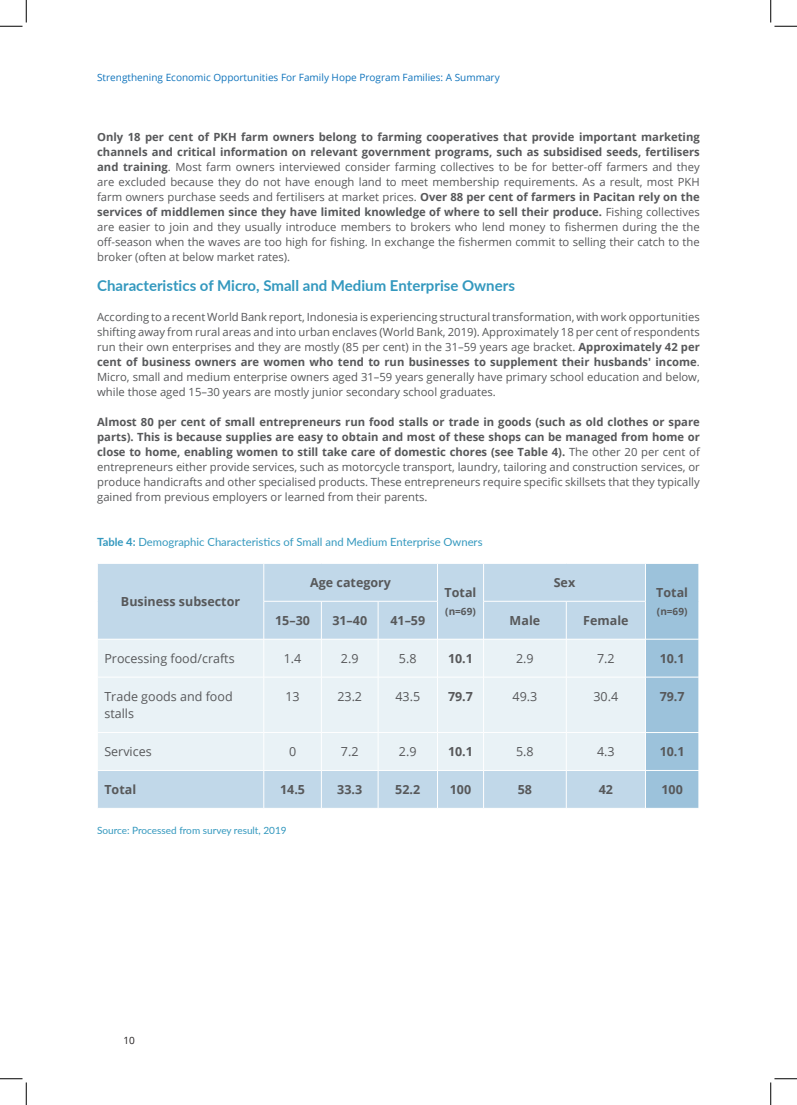
<style>
.page{position:relative;width:797px;height:1105px;background:#fff}
.page>*{position:absolute;margin:0;border:0;box-sizing:border-box;transform-origin:0 0}
.t1{font:700 15px "Lato";color:#3398be}
.t2{font:700 12.5px "Open Sans";color:#57585a}
.t3{font:12.5px/17.5px "Open Sans";color:#57585a}
.t4{font:11.25px/15px "Open Sans";color:#57585a;text-align:justify}
.t5{font:11.25px "Lato";color:#3398be}
.t6{font:10px "Open Sans";color:#1074bc}
.t7{font:10px "Lato";color:#3398be}
.t8{font:700 10px "Open Sans";color:#57585a}
.t9{font:10px "Open Sans";color:#231f20}
.s1{font-weight:700}
</style>
<div class="page">
<div style="left:98px;top:564px;width:547px;height:244px;background:#c1d8e9"></div>
<div style="left:646px;top:564px;width:52px;height:244px;background:#9cc2db"></div>
<div style="left:98px;top:640px;width:547px;height:130px;background:#e9f2f6"></div>
<hr style="left:263px;top:563px;width:1px;height:38px;background:#fff">
<hr style="left:437px;top:563px;width:1px;height:38px;background:#fff">
<hr style="left:483px;top:563px;width:1px;height:38px;background:#fff">
<hr style="left:263px;top:601px;width:58px;height:1px;background:#fff">
<hr style="left:263px;top:601px;width:1px;height:38px;background:#fff">
<hr style="left:321px;top:601px;width:57px;height:1px;background:#fff">
<hr style="left:321px;top:601px;width:1px;height:38px;background:#fff">
<hr style="left:378px;top:601px;width:59px;height:1px;background:#fff">
<hr style="left:378px;top:601px;width:1px;height:38px;background:#fff">
<hr style="left:437px;top:601px;width:1px;height:38px;background:#fff">
<hr style="left:483px;top:601px;width:83px;height:1px;background:#fff">
<hr style="left:483px;top:601px;width:1px;height:38px;background:#fff">
<hr style="left:566px;top:601px;width:79px;height:1px;background:#fff">
<hr style="left:566px;top:601px;width:1px;height:38px;background:#fff">
<hr style="left:97px;top:639px;width:167px;height:1px;background:#fff">
<hr style="left:264px;top:639px;width:57px;height:1px;background:#fff">
<hr style="left:263px;top:639px;width:1px;height:38px;background:#fff">
<hr style="left:321px;top:639px;width:57px;height:1px;background:#fff">
<hr style="left:321px;top:639px;width:1px;height:38px;background:#fff">
<hr style="left:378px;top:639px;width:59px;height:1px;background:#fff">
<hr style="left:378px;top:639px;width:1px;height:38px;background:#fff">
<hr style="left:437px;top:639px;width:46px;height:1px;background:#fff">
<hr style="left:437px;top:639px;width:1px;height:38px;background:#fff">
<hr style="left:483px;top:639px;width:83px;height:1px;background:#fff">
<hr style="left:483px;top:639px;width:1px;height:38px;background:#fff">
<hr style="left:566px;top:639px;width:79px;height:1px;background:#fff">
<hr style="left:566px;top:639px;width:1px;height:38px;background:#fff">
<hr style="left:645px;top:639px;width:54px;height:1px;background:#fff">
<hr style="left:97px;top:677px;width:167px;height:1px;background:#fff">
<hr style="left:264px;top:677px;width:57px;height:1px;background:#fff">
<hr style="left:263px;top:677px;width:1px;height:55px;background:#fff">
<hr style="left:321px;top:677px;width:57px;height:1px;background:#fff">
<hr style="left:321px;top:677px;width:1px;height:55px;background:#fff">
<hr style="left:378px;top:677px;width:59px;height:1px;background:#fff">
<hr style="left:378px;top:677px;width:1px;height:55px;background:#fff">
<hr style="left:437px;top:677px;width:46px;height:1px;background:#fff">
<hr style="left:437px;top:677px;width:1px;height:55px;background:#fff">
<hr style="left:483px;top:677px;width:83px;height:1px;background:#fff">
<hr style="left:483px;top:677px;width:1px;height:55px;background:#fff">
<hr style="left:566px;top:677px;width:79px;height:1px;background:#fff">
<hr style="left:566px;top:677px;width:1px;height:55px;background:#fff">
<hr style="left:645px;top:677px;width:54px;height:1px;background:#fff">
<hr style="left:97px;top:732px;width:167px;height:1px;background:#fff">
<hr style="left:264px;top:732px;width:57px;height:1px;background:#fff">
<hr style="left:263px;top:733px;width:1px;height:37px;background:#fff">
<hr style="left:321px;top:732px;width:57px;height:1px;background:#fff">
<hr style="left:321px;top:733px;width:1px;height:37px;background:#fff">
<hr style="left:378px;top:732px;width:59px;height:1px;background:#fff">
<hr style="left:378px;top:733px;width:1px;height:37px;background:#fff">
<hr style="left:437px;top:732px;width:46px;height:1px;background:#fff">
<hr style="left:437px;top:733px;width:1px;height:37px;background:#fff">
<hr style="left:483px;top:732px;width:83px;height:1px;background:#fff">
<hr style="left:483px;top:733px;width:1px;height:37px;background:#fff">
<hr style="left:566px;top:732px;width:79px;height:1px;background:#fff">
<hr style="left:566px;top:733px;width:1px;height:37px;background:#fff">
<hr style="left:645px;top:732px;width:54px;height:1px;background:#fff">
<hr style="left:97px;top:770px;width:167px;height:1px;background:#fff">
<hr style="left:264px;top:770px;width:57px;height:1px;background:#fff">
<hr style="left:263px;top:771px;width:1px;height:37px;background:#fff">
<hr style="left:321px;top:770px;width:57px;height:1px;background:#fff">
<hr style="left:321px;top:771px;width:1px;height:37px;background:#fff">
<hr style="left:378px;top:770px;width:59px;height:1px;background:#fff">
<hr style="left:378px;top:771px;width:1px;height:37px;background:#fff">
<hr style="left:437px;top:770px;width:46px;height:1px;background:#fff">
<hr style="left:437px;top:771px;width:1px;height:37px;background:#fff">
<hr style="left:483px;top:770px;width:83px;height:1px;background:#fff">
<hr style="left:483px;top:771px;width:1px;height:37px;background:#fff">
<hr style="left:566px;top:770px;width:79px;height:1px;background:#fff">
<hr style="left:566px;top:771px;width:1px;height:37px;background:#fff">
<hr style="left:645px;top:770px;width:54px;height:1px;background:#fff">
<svg style="left:0;top:0;width:27px;height:27px"></svg>
<svg style="left:0;top:1078px;width:27px;height:27px"></svg>
<svg style="left:770px;top:0;width:27px;height:27px"></svg>
<svg style="left:770px;top:1078px;width:27px;height:27px"></svg>
<p class="t6" style="left:97px;top:71px;width:404px">Strengthening Economic Opportunities For Family Hope Program Families: A Summary</p>
<p class="t4" style="left:97px;top:129px;width:604px"><span class="s1">Only 18 per cent of PKH farm owners belong to farming cooperatives that provide important marketing channels and critical information on relevant government programs, such as subsidised seeds, fertilisers and training</span>. Most farm owners interviewed consider farming collectives to be for better-off farmers and they are excluded because they do not have enough land to meet membership requirements. As a result, most PKH farm owners purchase seeds and fertilisers at market prices. <span class="s1">Over 88 per cent of farmers in Pacitan rely on the services of middlemen since they have limited knowledge of where to sell their produce.</span> Fishing collectives are easier to join and they usually introduce members to brokers who lend money to fishermen during the the off-season when the waves are too high for fishing. In exchange the fishermen commit to selling their catch to the broker (often at below market rates).</p>
<p class="t1" style="left:97px;top:275px;width:419px">Characteristics of Micro, Small and Medium Enterprise Owners</p>
<p class="t4" style="left:97px;top:309px;width:604px">According to a recent World Bank report, Indonesia is experiencing structural transformation, with work opportunities shifting away from rural areas and into urban enclaves (World Bank, 2019). Approximately 18 per cent of respondents run their own enterprises and they are mostly (85 per cent) in the 31–59 years age bracket. <span class="s1">Approximately 42 per cent of business owners are women who tend to run businesses to supplement their husbands' income</span>.<br>Micro, small and medium enterprise owners aged 31–59 years generally have primary school education and below, while those aged 15–30 years are mostly junior secondary school graduates.</p>
<p class="t4" style="left:97px;top:414px;width:604px"><span class="s1">Almost 80 per cent of small entrepreneurs run food stalls or trade in goods (such as old clothes or spare parts). This is because supplies are easy to obtain and most of these shops can be managed from home or close to home, enabling women to still take care of domestic chores (see Table 4).</span> The other 20 per cent of entrepreneurs either provide services, such as motorcycle transport, laundry, tailoring and construction services, or produce handicrafts and other specialised products. These entrepreneurs require specific skillsets that they typically gained from previous employers or learned from their parents.</p>
<p class="t5" style="left:97px;top:534px;width:387px"><span class="s1">Table 4:</span> Demographic Characteristics of Small and Medium Enterprise Owners</p>
<p class="t2" style="left:121px;top:593px;width:121px">Business subsector</p>
<p class="t2" style="left:553px;top:574px;width:23px">Sex</p>
<p class="t2" style="left:310px;top:574px;width:82px">Age category</p>
<p class="t2" style="left:444px;top:584px;width:33px">Total</p>
<p class="t8" style="left:445px;top:604px;width:32px">(n=69)</p>
<p class="t2" style="left:275px;top:612px;width:36px">15–30</p>
<p class="t2" style="left:332px;top:612px;width:36px">31–40</p>
<p class="t2" style="left:390px;top:612px;width:36px">41–59</p>
<p class="t2" style="left:509px;top:612px;width:32px">Male</p>
<p class="t2" style="left:583px;top:612px;width:47px">Female</p>
<p class="t2" style="left:656px;top:584px;width:33px">Total</p>
<p class="t8" style="left:657px;top:604px;width:32px">(n=69)</p>
<p class="t3" style="left:104px;top:649px;width:132px">Processing food/crafts</p>
<p class="t3" style="left:284px;top:649px;width:19px">1.4</p>
<p class="t3" style="left:341px;top:649px;width:19px">2.9</p>
<p class="t3" style="left:399px;top:649px;width:19px">5.8</p>
<p class="t2" style="left:448px;top:650px;width:26px">10.1</p>
<p class="t3" style="left:516px;top:649px;width:19px">2.9</p>
<p class="t3" style="left:597px;top:649px;width:19px">7.2</p>
<p class="t2" style="left:659px;top:650px;width:26px">10.1</p>
<p class="t3" style="left:104px;top:687px;width:130px">Trade goods and food stalls</p>
<p class="t3" style="left:285px;top:687px;width:16px">13</p>
<p class="t3" style="left:337px;top:687px;width:26px">23.2</p>
<p class="t3" style="left:395px;top:687px;width:26px">43.5</p>
<p class="t2" style="left:448px;top:687px;width:26px">79.7</p>
<p class="t3" style="left:512px;top:687px;width:26px">49.3</p>
<p class="t3" style="left:593px;top:687px;width:26px">30.4</p>
<p class="t2" style="left:659px;top:687px;width:26px">79.7</p>
<p class="t3" style="left:104px;top:743px;width:49px">Services</p>
<p class="t3" style="left:289px;top:743px;width:9px">0</p>
<p class="t3" style="left:341px;top:743px;width:19px">7.2</p>
<p class="t3" style="left:399px;top:743px;width:19px">2.9</p>
<p class="t2" style="left:448px;top:743px;width:26px">10.1</p>
<p class="t3" style="left:516px;top:743px;width:19px">5.8</p>
<p class="t3" style="left:597px;top:743px;width:19px">4.3</p>
<p class="t2" style="left:659px;top:743px;width:26px">10.1</p>
<p class="t2" style="left:104px;top:781px;width:33px">Total</p>
<p class="t2" style="left:280px;top:781px;width:26px">14.5</p>
<p class="t2" style="left:337px;top:781px;width:26px">33.3</p>
<p class="t2" style="left:395px;top:781px;width:26px">52.2</p>
<p class="t2" style="left:450px;top:781px;width:23px">100</p>
<p class="t2" style="left:518px;top:781px;width:16px">58</p>
<p class="t2" style="left:598px;top:781px;width:16px">42</p>
<p class="t2" style="left:661px;top:781px;width:23px">100</p>
<p class="t7" style="left:97px;top:823px;width:191px">Source: Processed from survey result, 2019</p>
<p class="t9" style="left:123px;top:1034px;width:13px">10</p>
</div>
